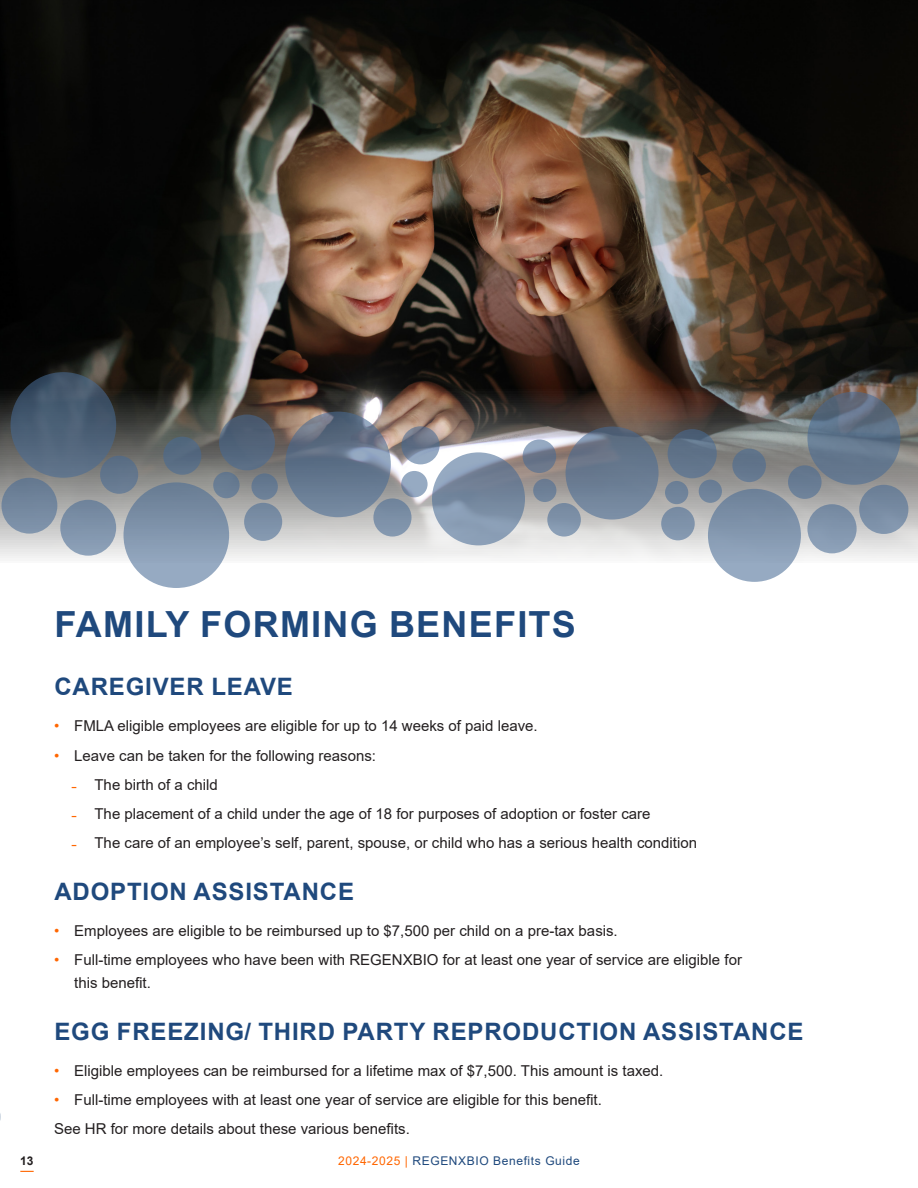
<style>
.page{position:relative;width:918px;height:1188px;background:#fff}
.page>*{position:absolute;margin:0;border:0;box-sizing:border-box;transform-origin:0 0}
.Section_Title{font:700 36px "Arial";letter-spacing:.035em;color:#1f497d}
.Header_1{font:700 24px "Arial";letter-spacing:.035em;color:#1f497d}
.Body_Text_Print{font:15px/22.5px "Arial";color:#231f20}
.t1{font:12px "Arial";letter-spacing:.05em;color:#1f497d}
.t2{font:700 12px "Arial";color:#231f20}
.s1{color:#f60}
</style>
<div class="page">
<img style="left:0;top:0;width:918px;height:562px">
<svg style="left:432px;top:452px;width:93px;height:93px;background:#8091a8"></svg>
<svg style="left:566px;top:427px;width:93px;height:93px;background:#6a7b90"></svg>
<div style="left:708px;top:489px;width:93px;height:93px;background:linear-gradient(to bottom,#6d8098,#9db1c8);border-radius:50%"></div>
<svg style="left:807px;top:392px;width:93px;height:93px;background:#617388"></svg>
<svg style="left:523px;top:439px;width:33px;height:34px"></svg>
<div style="left:661px;top:507px;width:34px;height:33px;background:#7e92aa;border-radius:50%"></div>
<svg style="left:668px;top:429px;width:49px;height:49px;background:#5d7086"></svg>
<div style="left:732px;top:449px;width:34px;height:33px;background:#61748b;border-radius:50%"></div>
<div style="left:788px;top:465px;width:34px;height:34px;background:#677b92;border-radius:50%"></div>
<svg style="left:547px;top:503px;width:34px;height:34px"></svg>
<div style="left:859px;top:485px;width:49px;height:49px;background:linear-gradient(to right,#798ca3,#788ba3);border-radius:50%"></div>
<div style="left:807px;top:504px;width:50px;height:49px;background:linear-gradient(to bottom,#7689a0,#90a4bb);border-radius:50%"></div>
<div style="left:665px;top:481px;width:23px;height:23px;background:#6f839a;border-radius:50%"></div>
<div style="left:699px;top:480px;width:23px;height:23px;background:#6e8199;border-radius:50%"></div>
<div style="left:533px;top:479px;width:23px;height:23px;background:#6d7f96;border-radius:50%"></div>
<svg style="left:285px;top:412px;width:106px;height:105px;background:#67788e"></svg>
<div style="left:124px;top:482px;width:105px;height:106px;background:linear-gradient(to bottom,#687c92,#9db1c9);border-radius:50%"></div>
<svg style="left:11px;top:372px;width:105px;height:106px;background:#4b5e74"></svg>
<svg style="left:401px;top:426px;width:39px;height:38px"></svg>
<div style="left:244px;top:503px;width:38px;height:38px;background:#7d91a7;border-radius:50%"></div>
<div style="left:219px;top:415px;width:56px;height:55px;background:linear-gradient(to right,#506379,#526278);border-radius:50%"></div>
<div style="left:163px;top:437px;width:38px;height:38px;background:#566a81;border-radius:50%"></div>
<div style="left:100px;top:456px;width:38px;height:38px;background:#62758c;border-radius:50%"></div>
<div style="left:373px;top:498px;width:39px;height:39px;background:linear-gradient(to bottom,#70839a,#8a9db3);border-radius:50%"></div>
<div style="left:2px;top:478px;width:55px;height:56px;background:linear-gradient(to bottom,#63778e,#8396ad);border-radius:50%"></div>
<div style="left:60px;top:500px;width:56px;height:56px;background:linear-gradient(to bottom,#6d8299,#93a6bc);border-radius:50%"></div>
<div style="left:251px;top:473px;width:27px;height:27px;background:#677b92;border-radius:50%"></div>
<div style="left:213px;top:472px;width:27px;height:26px;background:#697c93;border-radius:50%"></div>
<svg style="left:401px;top:471px;width:27px;height:26px"></svg>
<svg style="left:20px;top:1171px;width:14px;height:1px"></svg>
<p class="Section_Title" style="left:55px;top:599px;width:523px">FAMILY FORMING BENEFITS</p>
<p class="Header_1" style="left:54px;top:670px;width:240px">CAREGIVER LEAVE</p>
<p class="Body_Text_Print" style="left:54px;top:715px;width:485px"><span class="s1">•</span> FMLA eligible employees are eligible for up to 14 weeks of paid leave.</p>
<p class="Body_Text_Print" style="left:54px;top:744px;width:324px"><span class="s1">•</span> Leave can be taken for the following reasons:</p>
<p class="Body_Text_Print" style="left:74px;top:773px;width:145px"><span class="s1">̵</span> The birth of a child</p>
<p class="Body_Text_Print" style="left:74px;top:802px;width:578px"><span class="s1">̵</span> The placement of a child under the age of 18 for purposes of adoption or foster care</p>
<p class="Body_Text_Print" style="left:74px;top:832px;width:624px"><span class="s1">̵</span> The care of an employee’s self, parent, spouse, or child who has a serious health condition</p>
<p class="Header_1" style="left:54px;top:875px;width:301px">ADOPTION ASSISTANCE</p>
<p class="Body_Text_Print" style="left:54px;top:919px;width:565px"><span class="s1">•</span> Employees are eligible to be reimbursed up to $7,500 per child on a pre-tax basis.</p>
<p class="Body_Text_Print" style="left:74px;top:949px;width:669px;text-indent:-20px"><span class="s1">•</span> Full-time employees who have been with REGENXBIO for at least one year of service are eligible for this benefit.</p>
<p class="Header_1" style="left:54px;top:1014px;width:751px">EGG FREEZING/ THIRD PARTY REPRODUCTION ASSISTANCE</p>
<p class="Body_Text_Print" style="left:54px;top:1059px;width:611px"><span class="s1">•</span> Eligible employees can be reimbursed for a lifetime max of $7,500. This amount is taxed.</p>
<p class="Body_Text_Print" style="left:54px;top:1088px;width:549px"><span class="s1">•</span> Full-time employees with at least one year of service are eligible for this benefit.</p>
<p class="Body_Text_Print" style="left:54px;top:1117px;width:357px">See HR for more details about these various benefits.</p>
<p class="t2" style="left:20px;top:1153px;width:15px">13</p>
<p class="t1" style="left:338px;top:1153px;width:243px"><span class="s1">2024-2025 |</span> REGENXBIO Benefits Guide</p>
</div>
